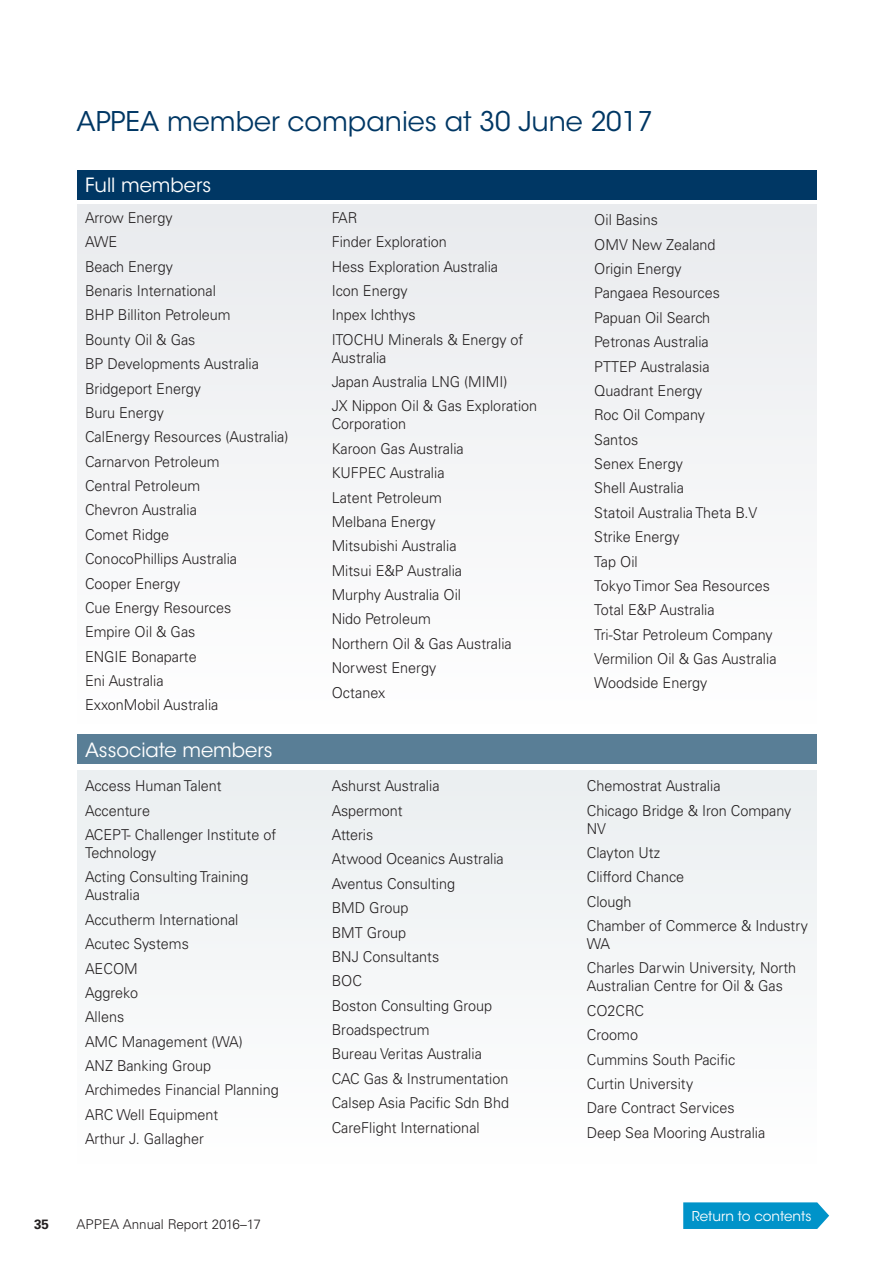
<style>
.page{position:relative;width:893px;height:1263px;background:#fff}
.page>*{position:absolute;margin:0;border:0;box-sizing:border-box;transform-origin:0 0}
.t1{font:27px "ITC Avant Garde Std";color:#003764}
.t2{font:19.5px "ITC Avant Garde Std";color:#fff}
.APPEA___Body{font:300 15px/18px "Univers LT Std";color:#231f20;scale:.96 1}
.t3{font:300 13.5px "Univers LT Std";color:#231f20}
.t4{font:13.5px "ITC Avant Garde Std";color:#fff}
.t5{font:700 13.5px "Univers LT Std";color:#231f20}
</style>
<div class="page">
<svg style="left:683px;top:1202px;width:146px;height:27px;background:#0e98cb"></svg>
<div style="left:77px;top:734px;width:739px;height:29px;background:#597e96"></div>
<div style="left:77px;top:170px;width:739px;height:30px;background:#003764"></div>
<div style="left:77px;top:205px;width:739px;height:520px;background:#f4f5f6"></div>
<div style="left:77px;top:770px;width:739px;height:394px;background:#f4f6f7"></div>
<h1 class="t1" style="left:77px;top:104px;width:578px">APPEA member companies at 30 June 2017</h1>
<h2 class="t2" style="left:85px;top:173px;width:128px">Full members</h2>
<p class="APPEA___Body" style="left:85px;top:209px;width:93px">Arrow Energy</p>
<p class="APPEA___Body" style="left:85px;top:233px;width:35px">AWE</p>
<p class="APPEA___Body" style="left:85px;top:257px;width:93px">Beach Energy</p>
<p class="APPEA___Body" style="left:85px;top:282px;width:138px">Benaris International</p>
<p class="APPEA___Body" style="left:85px;top:306px;width:153px">BHP Billiton Petroleum</p>
<p class="APPEA___Body" style="left:85px;top:330px;width:117px">Bounty Oil &amp; Gas</p>
<p class="APPEA___Body" style="left:85px;top:355px;width:183px">BP Developments Australia</p>
<p class="APPEA___Body" style="left:85px;top:379px;width:122px">Bridgeport Energy</p>
<p class="APPEA___Body" style="left:85px;top:404px;width:84px">Buru Energy</p>
<p class="APPEA___Body" style="left:85px;top:428px;width:213px">CalEnergy Resources (Australia)</p>
<p class="APPEA___Body" style="left:85px;top:452px;width:142px">Carnarvon Petroleum</p>
<p class="APPEA___Body" style="left:85px;top:477px;width:122px">Central Petroleum</p>
<p class="APPEA___Body" style="left:85px;top:501px;width:118px">Chevron Australia</p>
<p class="APPEA___Body" style="left:85px;top:525px;width:89px">Comet Ridge</p>
<p class="APPEA___Body" style="left:85px;top:550px;width:160px">ConocoPhillips Australia</p>
<p class="APPEA___Body" style="left:85px;top:574px;width:101px">Cooper Energy</p>
<p class="APPEA___Body" style="left:85px;top:599px;width:154px">Cue Energy Resources</p>
<p class="APPEA___Body" style="left:85px;top:623px;width:117px">Empire Oil &amp; Gas</p>
<p class="APPEA___Body" style="left:85px;top:647px;width:118px">ENGIE Bonaparte</p>
<p class="APPEA___Body" style="left:85px;top:672px;width:83px">Eni Australia</p>
<p class="APPEA___Body" style="left:85px;top:696px;width:140px">ExxonMobil Australia</p>
<h2 class="t2" style="left:85px;top:738px;width:189px">Associate members</h2>
<p class="APPEA___Body" style="left:85px;top:777px;width:144px">Access Human Talent</p>
<p class="APPEA___Body" style="left:85px;top:801px;width:69px">Accenture</p>
<p class="APPEA___Body" style="left:85px;top:826px;width:201px">ACEPT- Challenger Institute of<br>Technology</p>
<p class="APPEA___Body" style="left:85px;top:868px;width:172px">Acting Consulting Training<br>Australia</p>
<p class="APPEA___Body" style="left:85px;top:910px;width:161px">Accutherm International</p>
<p class="APPEA___Body" style="left:85px;top:935px;width:110px">Acutec Systems</p>
<p class="APPEA___Body" style="left:85px;top:959px;width:57px">AECOM</p>
<p class="APPEA___Body" style="left:85px;top:984px;width:57px">Aggreko</p>
<p class="APPEA___Body" style="left:85px;top:1008px;width:42px">Allens</p>
<p class="APPEA___Body" style="left:85px;top:1032px;width:166px">AMC Management (WA)</p>
<p class="APPEA___Body" style="left:85px;top:1057px;width:133px">ANZ Banking Group</p>
<p class="APPEA___Body" style="left:85px;top:1081px;width:203px">Archimedes Financial Planning</p>
<p class="APPEA___Body" style="left:85px;top:1105px;width:140px">ARC Well Equipment</p>
<p class="APPEA___Body" style="left:85px;top:1130px;width:125px">Arthur J. Gallagher</p>
<p class="t5" style="left:34px;top:1216px;width:17px">35</p>
<p class="t3" style="left:77px;top:1216px;width:186px">APPEA Annual Report 2016–17</p>
<p class="APPEA___Body" style="left:332px;top:208px;width:28px">FAR</p>
<p class="APPEA___Body" style="left:332px;top:233px;width:122px">Finder Exploration</p>
<p class="APPEA___Body" style="left:332px;top:257px;width:175px">Hess Exploration Australia</p>
<p class="APPEA___Body" style="left:332px;top:282px;width:81px">Icon Energy</p>
<p class="APPEA___Body" style="left:332px;top:306px;width:89px">Inpex Ichthys</p>
<p class="APPEA___Body" style="left:332px;top:330px;width:201px">ITOCHU Minerals &amp; Energy of<br>Australia</p>
<p class="APPEA___Body" style="left:332px;top:373px;width:185px">Japan Australia LNG (MIMI)</p>
<p class="APPEA___Body" style="left:332px;top:397px;width:216px">JX Nippon Oil &amp; Gas Exploration<br>Corporation</p>
<p class="APPEA___Body" style="left:332px;top:439px;width:139px">Karoon Gas Australia</p>
<p class="APPEA___Body" style="left:332px;top:464px;width:119px">KUFPEC Australia</p>
<p class="APPEA___Body" style="left:332px;top:488px;width:117px">Latent Petroleum</p>
<p class="APPEA___Body" style="left:332px;top:513px;width:110px">Melbana Energy</p>
<p class="APPEA___Body" style="left:332px;top:537px;width:132px">Mitsubishi Australia</p>
<p class="APPEA___Body" style="left:332px;top:561px;width:137px">Mitsui E&amp;P Australia</p>
<p class="APPEA___Body" style="left:332px;top:586px;width:136px">Murphy Australia Oil</p>
<p class="APPEA___Body" style="left:332px;top:610px;width:105px">Nido Petroleum</p>
<p class="APPEA___Body" style="left:332px;top:634px;width:189px">Northern Oil &amp; Gas Australia</p>
<p class="APPEA___Body" style="left:332px;top:659px;width:110px">Norwest Energy</p>
<p class="APPEA___Body" style="left:332px;top:683px;width:57px">Octanex</p>
<p class="APPEA___Body" style="left:332px;top:777px;width:114px">Ashurst Australia</p>
<p class="APPEA___Body" style="left:332px;top:801px;width:75px">Aspermont</p>
<p class="APPEA___Body" style="left:332px;top:826px;width:45px">Atteris</p>
<p class="APPEA___Body" style="left:332px;top:850px;width:181px">Atwood Oceanics Australia</p>
<p class="APPEA___Body" style="left:332px;top:874px;width:130px">Aventus Consulting</p>
<p class="APPEA___Body" style="left:332px;top:899px;width:82px">BMD Group</p>
<p class="APPEA___Body" style="left:332px;top:923px;width:79px">BMT Group</p>
<p class="APPEA___Body" style="left:332px;top:947px;width:113px">BNJ Consultants</p>
<p class="APPEA___Body" style="left:332px;top:972px;width:33px">BOC</p>
<p class="APPEA___Body" style="left:332px;top:996px;width:169px">Boston Consulting Group</p>
<p class="APPEA___Body" style="left:332px;top:1021px;width:104px">Broadspectrum</p>
<p class="APPEA___Body" style="left:332px;top:1045px;width:158px">Bureau Veritas Australia</p>
<p class="APPEA___Body" style="left:332px;top:1069px;width:186px">CAC Gas &amp; Instrumentation</p>
<p class="APPEA___Body" style="left:332px;top:1094px;width:186px">Calsep Asia Pacific Sdn Bhd</p>
<p class="APPEA___Body" style="left:332px;top:1118px;width:156px">CareFlight International</p>
<p class="APPEA___Body" style="left:594px;top:211px;width:68px">Oil Basins</p>
<p class="APPEA___Body" style="left:594px;top:235px;width:128px">OMV New Zealand</p>
<p class="APPEA___Body" style="left:594px;top:260px;width:92px">Origin Energy</p>
<p class="APPEA___Body" style="left:594px;top:284px;width:132px">Pangaea Resources</p>
<p class="APPEA___Body" style="left:594px;top:308px;width:122px">Papuan Oil Search</p>
<p class="APPEA___Body" style="left:594px;top:333px;width:121px">Petronas Australia</p>
<p class="APPEA___Body" style="left:594px;top:357px;width:122px">PTTEP Australasia</p>
<p class="APPEA___Body" style="left:594px;top:382px;width:114px">Quadrant Energy</p>
<p class="APPEA___Body" style="left:594px;top:406px;width:117px">Roc Oil Company</p>
<p class="APPEA___Body" style="left:594px;top:430px;width:47px">Santos</p>
<p class="APPEA___Body" style="left:594px;top:455px;width:94px">Senex Energy</p>
<p class="APPEA___Body" style="left:594px;top:479px;width:95px">Shell Australia</p>
<p class="APPEA___Body" style="left:594px;top:503px;width:171px">Statoil Australia Theta B.V</p>
<p class="APPEA___Body" style="left:594px;top:528px;width:90px">Strike Energy</p>
<p class="APPEA___Body" style="left:594px;top:552px;width:47px">Tap Oil</p>
<p class="APPEA___Body" style="left:594px;top:577px;width:184px">Tokyo Timor Sea Resources</p>
<p class="APPEA___Body" style="left:594px;top:601px;width:127px">Total E&amp;P Australia</p>
<p class="APPEA___Body" style="left:594px;top:625px;width:187px">Tri-Star Petroleum Company</p>
<p class="APPEA___Body" style="left:594px;top:650px;width:191px">Vermilion Oil &amp; Gas Australia</p>
<p class="APPEA___Body" style="left:594px;top:674px;width:119px">Woodside Energy</p>
<p class="APPEA___Body" style="left:587px;top:777px;width:141px">Chemostrat Australia</p>
<p class="APPEA___Body" style="left:587px;top:801px;width:215px">Chicago Bridge &amp; Iron Company<br>NV</p>
<p class="APPEA___Body" style="left:587px;top:844px;width:78px">Clayton Utz</p>
<p class="APPEA___Body" style="left:587px;top:868px;width:103px">Clifford Chance</p>
<p class="APPEA___Body" style="left:587px;top:892px;width:48px">Clough</p>
<p class="APPEA___Body" style="left:587px;top:917px;width:232px">Chamber of Commerce &amp; Industry<br>WA</p>
<p class="APPEA___Body" style="left:587px;top:959px;width:220px">Charles Darwin University, North<br>Australian Centre for Oil &amp; Gas</p>
<p class="APPEA___Body" style="left:587px;top:1001px;width:61px">CO2CRC</p>
<p class="APPEA___Body" style="left:587px;top:1026px;width:55px">Croomo</p>
<p class="APPEA___Body" style="left:587px;top:1050px;width:156px">Cummins South Pacific</p>
<p class="APPEA___Body" style="left:587px;top:1075px;width:112px">Curtin University</p>
<p class="APPEA___Body" style="left:587px;top:1099px;width:155px">Dare Contract Services</p>
<p class="APPEA___Body" style="left:587px;top:1123px;width:187px">Deep Sea Mooring Australia</p>
<p class="t4" style="left:692px;top:1207px;width:121px">Return to contents</p>
</div>
